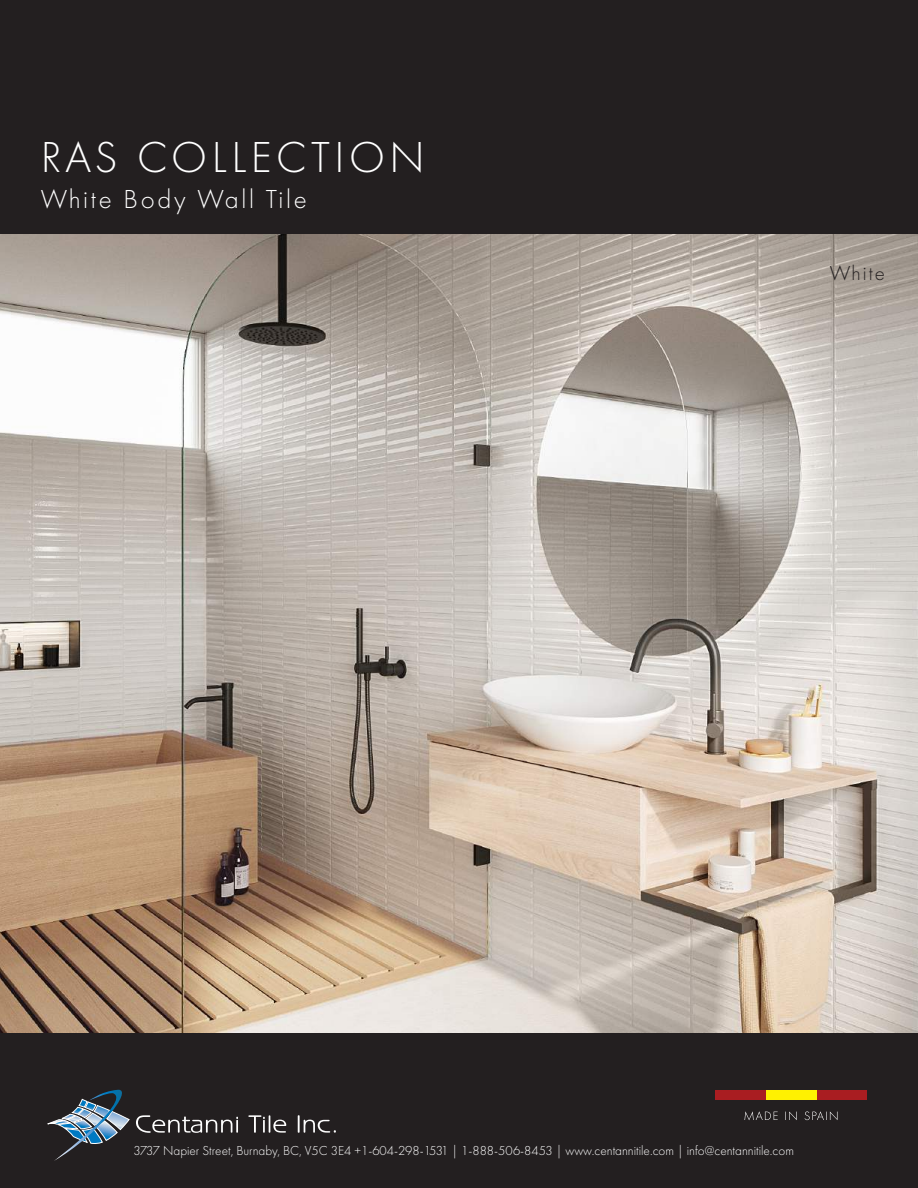
<style>
.page{position:relative;width:918px;height:1188px;background:#231f20}
.page>*{position:absolute;margin:0;border:0;box-sizing:border-box;transform-origin:0 0}
.t1{font:300 45px "Futura PT";letter-spacing:.1em;color:#fff}
.t2{font:300 27px "Futura PT";letter-spacing:.1em;color:#fff}
.t3{font:300 21px "Futura PT";letter-spacing:.095em;color:#231f20}
.t4{font:300 13.5px "Futura PT";color:#fff}
</style>
<div class="page">
<svg style="left:248px;top:1115px;width:38px;height:18px"></svg>
<svg style="left:298px;top:1115px;width:38px;height:18px"></svg>
<svg style="left:47px;top:1090px;width:191px;height:71px"></svg>
<div style="left:715px;top:1090px;width:51px;height:9px;background:#a91d21"></div>
<div style="left:816px;top:1090px;width:51px;height:9px;background:#a91d21"></div>
<svg style="left:744px;top:1111px;width:94px;height:9px"></svg>
<div style="left:766px;top:1090px;width:50px;height:9px;background:#fff101"></div>
<img style="left:0;top:234px;width:918px;height:798px">
<h1 class="t1" style="left:41px;top:132px;width:385px">RAS COLLECTION</h1>
<h2 class="t2" style="left:41px;top:183px;width:267px">White Body Wall Tile</h2>
<h3 class="t3" style="left:830px;top:261px;width:57px">White</h3>
<p class="t4" style="left:134px;top:1143px;width:662px">3737 Napier Street, Burnaby, BC, V5C 3E4 +1-604-298-1531 | 1-888-506-8453 | www.centannitile.com | info@centannitile.com</p>
</div>
